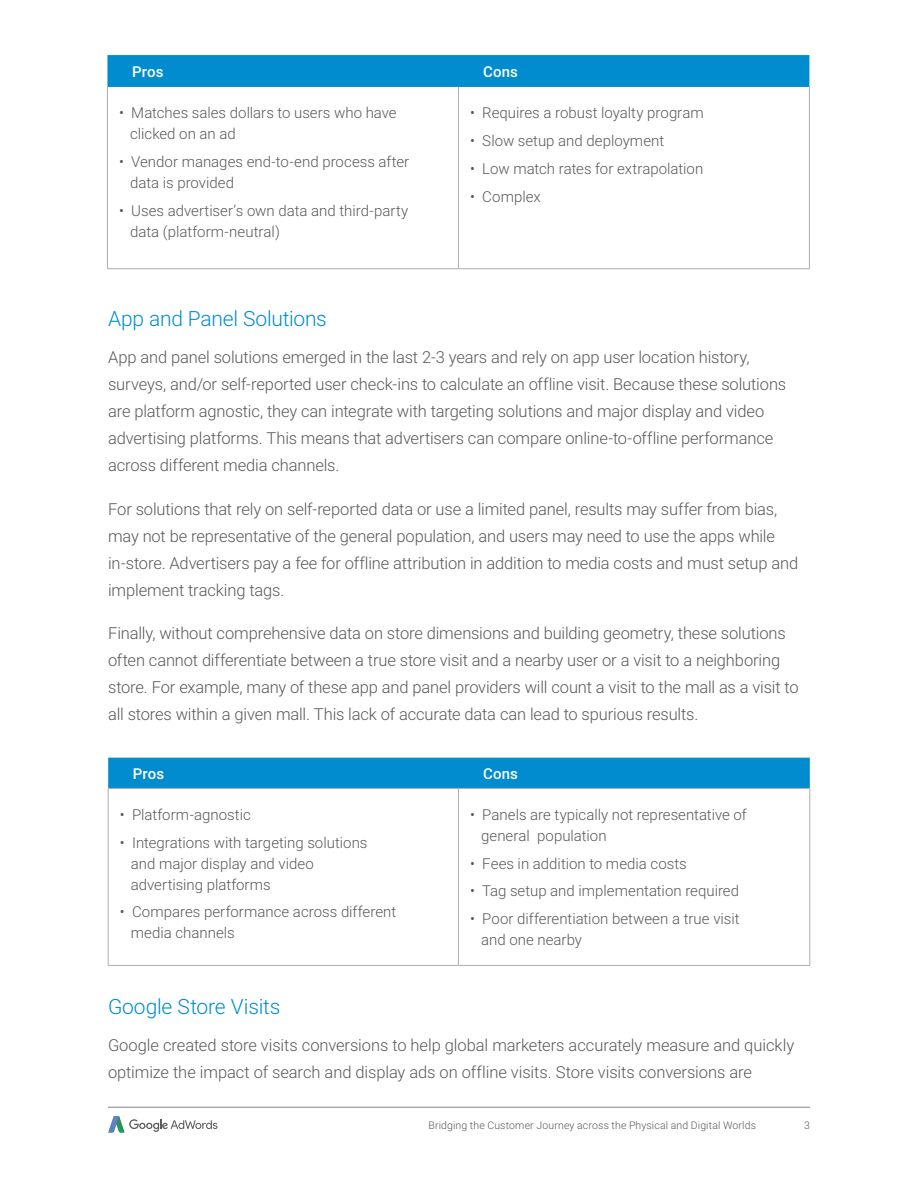
<style>
.page{position:relative;width:918px;height:1188px;background:#fff}
.page>*{position:absolute;margin:0;border:0;box-sizing:border-box;transform-origin:0 0}
.t1{font:300 21px "Roboto";letter-spacing:-.01em;color:#008ccf}
.t2{font:300 16.5px/27px "Roboto";letter-spacing:-.01em;color:#57585a}
.t3{font:300 15px/21px "Roboto";color:#57585a}
.t4{font:500 15px "Roboto";letter-spacing:.005em;color:#fff}
.t5{font:300 10.5px "Roboto";letter-spacing:.015em;color:#57585a}
</style>
<div class="page">
<hr style="left:108px;top:1107px;width:702px;height:1px;background:#808285">
<svg style="left:108px;top:1116px;width:109px;height:17px"></svg>
<div style="left:107px;top:55px;width:702px;height:32px;background:#008ccf"></div>
<hr style="left:107px;top:87px;width:1px;height:182px;background:#acadb1">
<hr style="left:107px;top:268px;width:351px;height:1px;background:#acadb1">
<hr style="left:458px;top:87px;width:1px;height:182px;background:#acadb1">
<hr style="left:809px;top:87px;width:1px;height:182px;background:#acadb1">
<hr style="left:458px;top:268px;width:352px;height:1px;background:#acadb1">
<div style="left:108px;top:758px;width:702px;height:30px;background:#008ccf"></div>
<hr style="left:108px;top:788px;width:350px;height:1px;background:#acadb1">
<hr style="left:108px;top:789px;width:1px;height:176px;background:#acadb1">
<hr style="left:108px;top:965px;width:350px;height:1px;background:#acadb1">
<hr style="left:458px;top:788px;width:352px;height:1px;background:#acadb1">
<hr style="left:458px;top:789px;width:1px;height:176px;background:#acadb1">
<hr style="left:810px;top:789px;width:1px;height:176px;background:#acadb1">
<hr style="left:458px;top:965px;width:352px;height:1px;background:#acadb1">
<p class="t4" style="left:132px;top:61px;width:33px">Pros</p>
<p class="t4" style="left:483px;top:61px;width:36px">Cons</p>
<p class="t3" style="left:130px;top:102px;width:268px;text-indent:-11px">• Matches sales dollars to users who have clicked on an ad</p>
<p class="t3" style="left:130px;top:151px;width:281px;text-indent:-11px">• Vendor manages end-to-end process after data is provided</p>
<p class="t3" style="left:130px;top:200px;width:280px;text-indent:-11px">• Uses advertiser’s own data and third-party data (platform-neutral)</p>
<p class="t3" style="left:470px;top:102px;width:235px">• Requires a robust loyalty program</p>
<p class="t3" style="left:470px;top:130px;width:196px">• Slow setup and deployment</p>
<p class="t3" style="left:470px;top:158px;width:235px">• Low match rates for extrapolation</p>
<p class="t3" style="left:470px;top:185px;width:72px">• Complex</p>
<p class="t1" style="left:108px;top:304px;width:220px">App and Panel Solutions</p>
<p class="t2" style="left:108px;top:343px;width:680px">App and panel solutions emerged in the last 2-3 years and rely on app user location history, surveys, and/or self-reported user check-ins to calculate an offline visit. Because these solutions are platform agnostic, they can integrate with targeting solutions and major display and video advertising platforms. This means that advertisers can compare online-to-offline performance across different media channels.</p>
<p class="t2" style="left:108px;top:495px;width:692px">For solutions that rely on self-reported data or use a limited panel, results may suffer from bias, may not be representative of the general population, and users may need to use the apps while in-store. Advertisers pay a fee for offline attribution in addition to media costs and must setup and implement tracking tags.</p>
<p class="t2" style="left:108px;top:619px;width:692px">Finally, without comprehensive data on store dimensions and building geometry, these solutions often cannot differentiate between a true store visit and a nearby user or a visit to a neighboring store. For example, many of these app and panel providers will count a visit to the mall as a visit to all stores within a given mall. This lack of accurate data can lead to spurious results.</p>
<p class="t4" style="left:133px;top:763px;width:33px">Pros</p>
<p class="t4" style="left:483px;top:763px;width:36px">Cons</p>
<p class="t3" style="left:120px;top:804px;width:132px">• Platform-agnostic</p>
<p class="t3" style="left:131px;top:831px;width:238px;text-indent:-11px">• Integrations with targeting solutions and major display and video advertising platforms</p>
<p class="t3" style="left:131px;top:901px;width:267px;text-indent:-11px">• Compares performance across different media channels</p>
<p class="t3" style="left:481px;top:804px;width:267px;text-indent:-11px">• Panels are typically not representative of general population</p>
<p class="t3" style="left:470px;top:852px;width:218px">• Fees in addition to media costs</p>
<p class="t3" style="left:470px;top:880px;width:271px">• Tag setup and implementation required</p>
<p class="t3" style="left:481px;top:908px;width:260px;text-indent:-11px">• Poor differentiation between a true visit and one nearby</p>
<p class="t1" style="left:108px;top:991px;width:174px">Google Store Visits</p>
<p class="t2" style="left:108px;top:1031px;width:688px">Google created store visits conversions to help global marketers accurately measure and quickly optimize the impact of search and display ads on offline visits. Store visits conversions are</p>
<p class="t5" style="left:428px;top:1118px;width:329px">Bridging the Customer Journey across the Physical and Digital Worlds</p>
<p class="t5" style="left:804px;top:1118px;width:7px">3</p>
</div>
